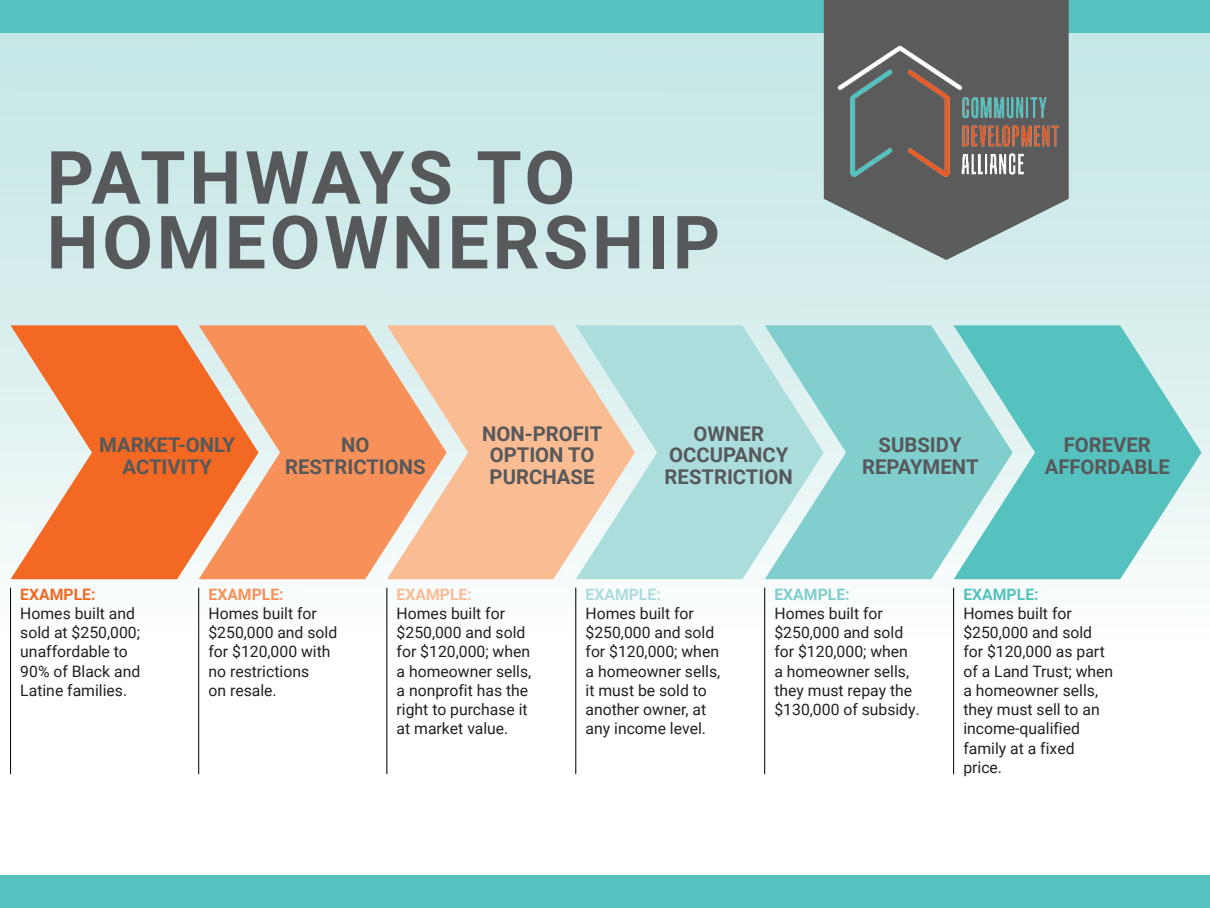
<style>
.page{position:relative;width:1210px;height:908px;background:#fff}
.page>*{position:absolute;margin:0;border:0;box-sizing:border-box;transform-origin:0 0}
.t1{font:700 73.47px/64.7px "Roboto";letter-spacing:.05em;color:#57585a}
.t2{font:700 20.3px/21.3px "Roboto";color:#57585a;text-align:center}
.t3{font:15.75px/19.2px "Roboto";color:#231f20}
.t4{font:700 15.75px "Roboto";color:#f36924}
.t5{font:700 15.75px "Roboto";color:#f79159}
.t6{font:700 15.75px "Roboto";color:#fabc93}
.t7{font:700 15.75px "Roboto";color:#acdddd}
.t8{font:700 15.75px "Roboto";color:#80cecd}
.t9{font:700 15.75px "Roboto";color:#55c2bf}
</style>
<div class="page">
<div style="left:0;top:0;width:1210px;height:907px;background:linear-gradient(to bottom,#bfe4e3,#fff)"></div>
<svg style="left:11px;top:325px;width:188px;height:254px;background:#f08953"></svg>
<svg style="left:199px;top:325px;width:188px;height:254px;background:#f49764"></svg>
<svg style="left:387px;top:325px;width:189px;height:254px;background:#f7bd97"></svg>
<svg style="left:576px;top:325px;width:188px;height:254px;background:#bbdcd7"></svg>
<svg style="left:764px;top:325px;width:189px;height:254px;background:#91d4d3"></svg>
<svg style="left:953px;top:325px;width:248px;height:254px;background:#7bcfcc"></svg>
<div style="left:0;top:0;width:1210px;height:32px;background:#55c2bf"></div>
<div style="left:0;top:875px;width:1210px;height:32px;background:#55c2bf"></div>
<svg style="left:824px;top:227px;width:244px;height:33px;background:#b1c4c3"></svg>
<img style="left:817px;top:0;width:263px;height:227px">
<hr style="left:10px;top:587px;width:1px;height:186px;background:#040503">
<hr style="left:198px;top:587px;width:1px;height:186px;background:#040503">
<hr style="left:386px;top:587px;width:1px;height:186px;background:#040503">
<hr style="left:575px;top:587px;width:1px;height:186px;background:#040503">
<hr style="left:764px;top:587px;width:1px;height:186px;background:#040503">
<hr style="left:953px;top:587px;width:1px;height:186px;background:#040503">
<h1 class="t1" style="left:47px;top:142px;width:675px">PATHWAYS TO<br>HOMEOWNERSHIP</h1>
<p class="t2" style="left:482px;top:422px;width:122px">NON-PROFIT<br>OPTION TO<br>PURCHASE</p>
<p class="t2" style="left:664px;top:422px;width:130px">OWNER<br>OCCUPANCY<br>RESTRICTION</p>
<p class="t2" style="left:99px;top:433px;width:137px">MARKET-ONLY<br>ACTIVITY</p>
<p class="t2" style="left:285px;top:433px;width:142px">NO<br>RESTRICTIONS</p>
<p class="t2" style="left:862px;top:433px;width:118px">SUBSIDY<br>REPAYMENT</p>
<p class="t2" style="left:1044px;top:433px;width:127px">FOREVER<br>AFFORDABLE</p>
<p class="t4" style="left:20px;top:582px;width:77px">EXAMPLE:</p>
<p class="t3" style="left:20px;top:602px;width:121px">Homes built and sold at $250,000; unaffordable to<br>90% of Black and<br>Latine families.</p>
<p class="t5" style="left:208px;top:582px;width:77px">EXAMPLE:</p>
<p class="t3" style="left:208px;top:602px;width:130px">Homes built for $250,000 and sold for $120,000 with no restrictions<br>on resale.</p>
<p class="t6" style="left:397px;top:582px;width:77px">EXAMPLE:</p>
<p class="t3" style="left:397px;top:602px;width:136px">Homes built for $250,000 and sold for $120,000; when a homeowner sells, a nonprofit has the right to purchase it at market value.</p>
<p class="t7" style="left:585px;top:582px;width:77px">EXAMPLE:</p>
<p class="t3" style="left:585px;top:602px;width:136px">Homes built for $250,000 and sold for $120,000; when a homeowner sells, it must be sold to another owner, at any income level.</p>
<p class="t8" style="left:774px;top:582px;width:77px">EXAMPLE:</p>
<p class="t3" style="left:774px;top:602px;width:147px">Homes built for $250,000 and sold for $120,000; when a homeowner sells, they must repay the $130,000 of subsidy.</p>
<p class="t9" style="left:963px;top:582px;width:77px">EXAMPLE:</p>
<p class="t3" style="left:963px;top:602px;width:151px">Homes built for $250,000 and sold for $120,000 as part of a Land Trust; when a homeowner sells, they must sell to an income-qualified family at a fixed price.</p>
</div>
